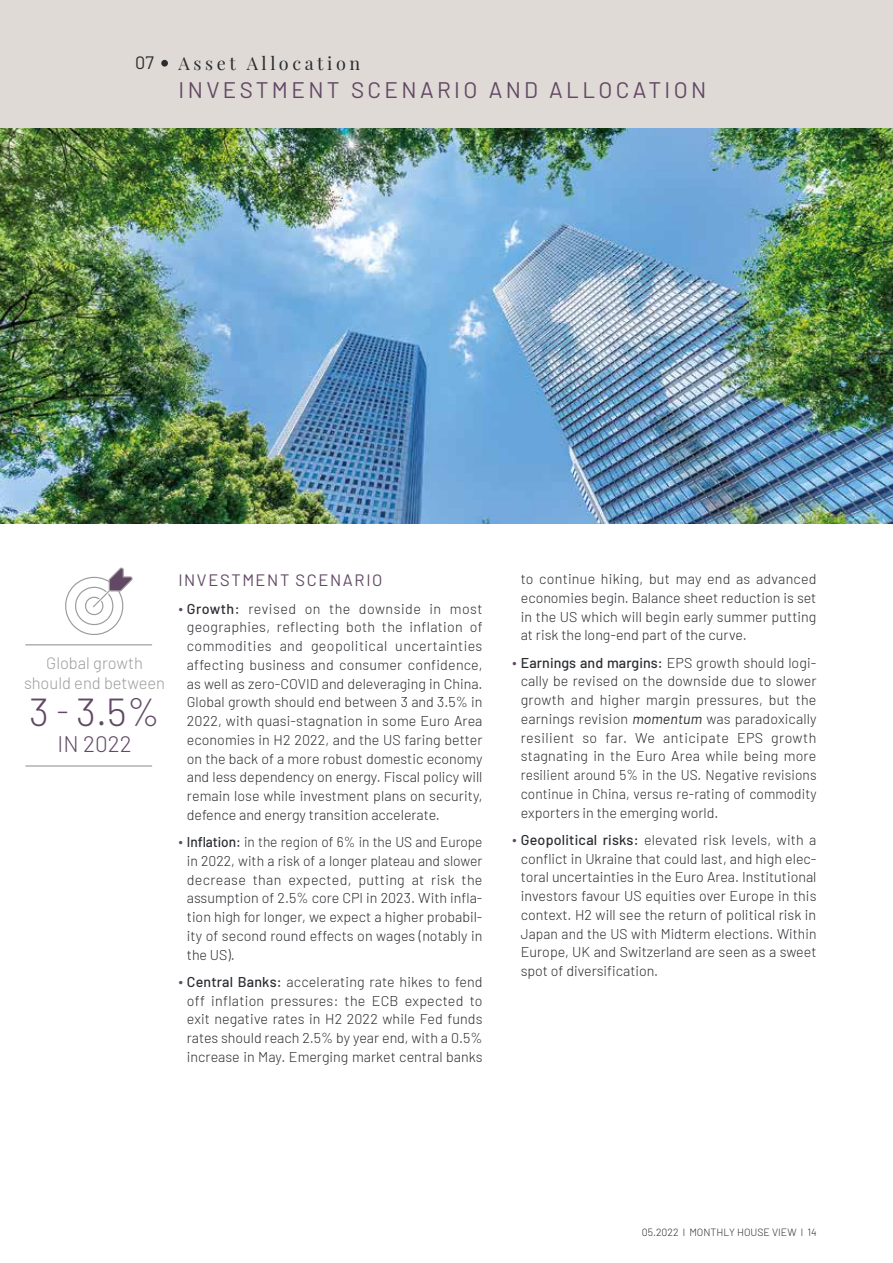
<style>
.page{position:relative;width:893px;height:1263px;background:#fff}
.page>*{position:absolute;margin:0;border:0;box-sizing:border-box;transform-origin:0 0}
.t1{font:300 39px "Barlow";color:#624865}
.t2{font:22.5px "Barlow";letter-spacing:.15em;color:#624865}
.t3{font:300 22.5px "Barlow";color:#624865}
.t4{font:18px "Playfair Display";letter-spacing:.2em;color:#2a2c30}
.t5{font:18px "Barlow";color:#2a2c30}
.t6{font:300 16.5px/19.5px "Barlow";color:#9d9d9c;text-align:center}
.t7{font:16.5px "Barlow";letter-spacing:.1em;color:#624865}
.t8{font:300 14.25px/18.8px "Barlow";color:#2a2c30;text-align:justify}
.t9{font:300 14.25px/18.8px "Barlow";color:#2a2c30;text-align:justify;scale:.96 1}
.t10{font:300 10.5px "Barlow";color:#2a2c30}
.s1{font-size:30px}
.s2{font-family:"Garamond";font-weight:400;font-size:13.5px;color:#624865}
.s3{font-weight:500}
.s4{font-weight:400;font-style:italic}
</style>
<div class="page">
<img style="left:0;top:128px;width:893px;height:395px">
<div style="left:0;top:0;width:893px;height:128px;background:#dfdad5"></div>
<div style="left:161px;top:60px;width:7px;height:7px;background:#2a2c30;border-radius:50%"></div>
<hr style="left:25px;top:644px;width:127px;height:1px;background:#9d9d9c">
<hr style="left:25px;top:765px;width:127px;height:2px;background:#9d9d9c">
<svg style="left:65px;top:567px;width:68px;height:68px"></svg>
<p class="t5" style="left:135px;top:50px;width:20px">07</p>
<p class="t4" style="left:179px;top:49px;width:183px">Asset Allocation</p>
<h2 class="t2" style="left:179px;top:74px;width:529px">INVESTMENT SCENARIO AND ALLOCATION</h2>
<p class="t6" style="left:24px;top:652px;width:143px">Global growth should end between</p>
<h1 class="t1" style="left:29px;top:684px;width:133px">3 <span class="s1">-</span> 3.5%</h1>
<h2 class="t3" style="left:58px;top:727px;width:76px">IN 2022</h2>
<p class="t7" style="left:178px;top:568px;width:206px">INVESTMENT SCENARIO</p>
<p class="t8" style="left:187px;top:598px;width:297px;text-indent:-9px"><span class="s2">•</span> <span class="s3">Growth:</span> revised on the downside in most geographies, reflecting both the inflation of commodities and geopolitical uncertainties affecting business and consumer confidence, as well as zero-COVID and deleveraging in China.<br>Global growth should end between 3 and 3.5% in 2022, with quasi-stagnation in some Euro Area economies in H2 2022, and the US faring better on the back of a more robust domestic economy and less dependency on energy. Fiscal policy will remain lose while investment plans on security, defence and energy transition accelerate.</p>
<p class="t9" style="left:187px;top:831px;width:309px;text-indent:-9px"><span class="s2">•</span> <span class="s3">Inflation:</span> in the region of 6% in the US and Europe in 2022, with a risk of a longer plateau and slower decrease than expected, putting at risk the assumption of 2.5% core CPI in 2023. With infla&shy;tion high for longer, we expect a higher probabil&shy;ity of second round effects on wages (notably in the US).</p>
<p class="t8" style="left:178px;top:971px;width:306px;text-align:center"><span class="s2">•</span> <span class="s3">Central Banks:</span> accelerating rate hikes to fend off inflation pressures: the ECB expected to exit negative rates in H2 2022 while Fed funds rates should reach 2.5% by year end, with a 0.5% increase in May. Emerging market central banks</p>
<p class="t8" style="left:521px;top:568px;width:297px">to continue hiking, but may end as advanced economies begin. Balance sheet reduction is set in the US which will begin early summer putting at risk the long-end part of the curve.</p>
<p class="t8" style="left:521px;top:652px;width:297px;text-indent:-9px"><span class="s2">•</span> <span class="s3">Earnings and margins:</span> EPS growth should logi&shy;cally be revised on the downside due to slower growth and higher margin pressures, but the earnings revision <span class="s4">momentum</span> was paradoxically resilient so far. We anticipate EPS growth stagnating in the Euro Area while being more resilient around 5% in the US. Negative revisions continue in China, versus re-rating of commodity exporters in the emerging world.</p>
<p class="t8" style="left:521px;top:829px;width:297px;text-indent:-9px"><span class="s2">•</span> <span class="s3">Geopolitical risks:</span> elevated risk levels, with a conflict in Ukraine that could last, and high elec&shy;toral uncertainties in the Euro Area. Institutional investors favour US equities over Europe in this context. H2 will see the return of political risk in Japan and the US with Midterm elections. Within Europe, UK and Switzerland are seen as a sweet spot of diversification.</p>
<p class="t10" style="left:642px;top:1225px;width:176px">05.2022 l MONTHLY HOUSE VIEW l 14</p>
</div>
